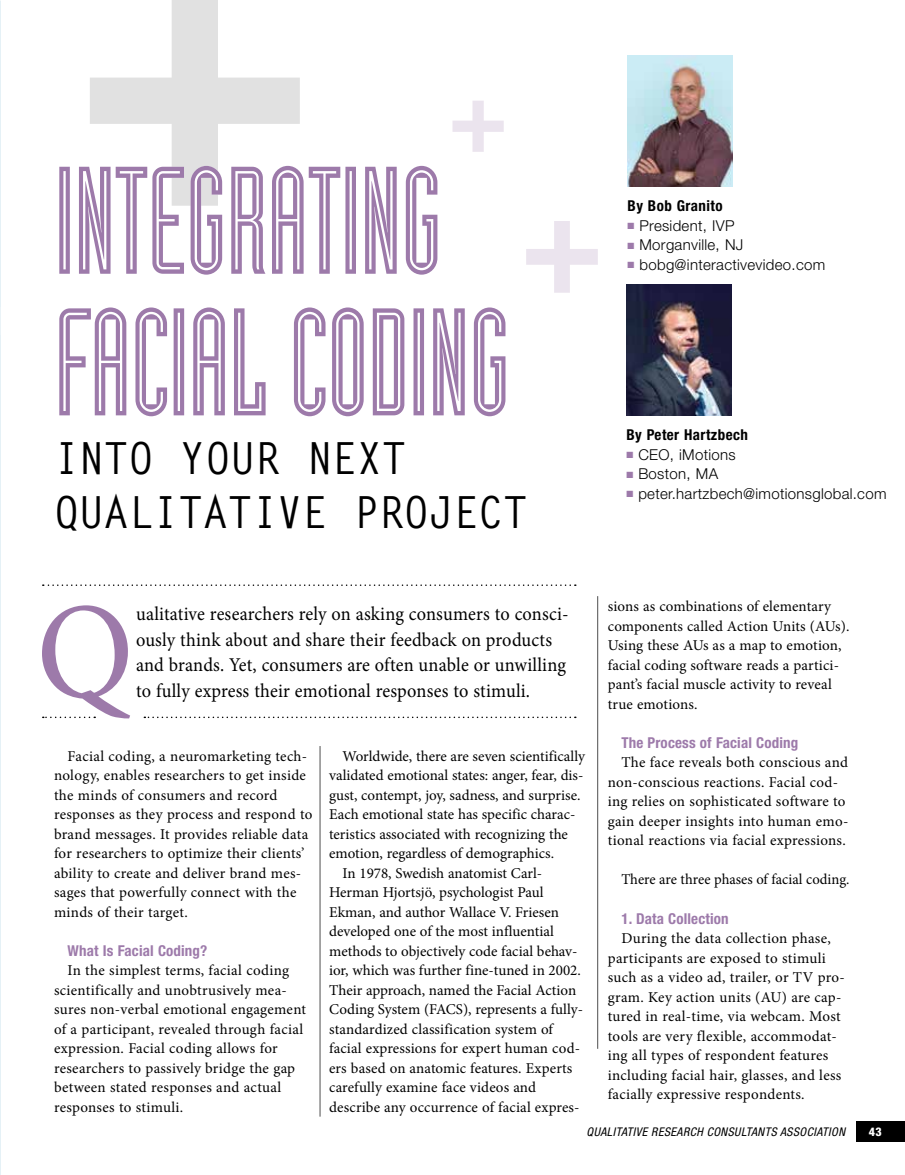
<style>
.page{position:relative;width:905px;height:1175px;background:#fff}
.page>*{position:absolute;margin:0;border:0;box-sizing:border-box;transform-origin:0 0}
.t1{font:149.85px/141.6px "Industria LT Std Inline";letter-spacing:-.01em;color:#9d7aaa;scale:.95 1}
.t2{font:137.25px "Minion Pro";color:#9d7aaa;scale:.95 1}
.t3{font:700 44.25px/53.1px "Letter Gothic Std";letter-spacing:-.01em;color:#000;scale:.95 1}
.t4{font:19.5px/25.5px "Minion Pro";letter-spacing:.005em;color:#000;scale:.94 1}
.t5{font:15px/19.5px "Minion Pro";letter-spacing:.01em;color:#000}
.t6{font:300 15px "Helvetica Neue LT Std";letter-spacing:.02em;color:#000}
.t7{font:700 condensed 15px "Helvetica Neue LT Std";letter-spacing:.01em;color:#9d7aaa}
.t8{font:700 condensed 15px "Helvetica Neue LT Std";letter-spacing:.03em;color:#000}
.t9{font:italic condensed 12px "Helvetica Neue LT Std";letter-spacing:.04em;color:#000}
.t10{font:800 condensed 12px "Helvetica Neue LT Std";color:#fff}
.s1{color:#9d7aaa}
</style>
<div class="page">
<img style="left:0;top:123px;width:1px;height:1051px">
<svg style="left:0;top:257px;width:1px;height:128px"></svg>
<svg style="left:90px;top:0;width:210px;height:206px"></svg>
<svg style="left:452px;top:101px;width:51px;height:51px"></svg>
<svg style="left:526px;top:221px;width:72px;height:72px"></svg>
<div style="left:855px;top:1120px;width:49px;height:21px;background:#000"></div>
<hr style="left:320px;top:746px;width:1px;height:370px;background:#000">
<hr style="left:597px;top:596px;width:1px;height:452px;background:#000">
<svg style="left:43px;top:584px;width:532px;height:2px"></svg>
<svg style="left:144px;top:716px;width:431px;height:2px"></svg>
<svg style="left:43px;top:716px;width:52px;height:2px"></svg>
<img style="left:627px;top:55px;width:105px;height:132px">
<img style="left:626px;top:284px;width:105px;height:131px">
<h1 class="t1" style="left:54px;top:156px;width:482px">INTEGRATING<br>FACIAL CODING</h1>
<h3 class="t3" style="left:54px;top:433px;width:500px">INTO YOUR N EXT<br>QUALITATIVE PROJECT</h3>
<p class="t8" style="left:627px;top:197px;width:97px">By Bob Granito</p>
<p class="t6" style="left:627px;top:216px;width:108px"><span class="s1">■</span> President, IVP</p>
<p class="t6" style="left:627px;top:236px;width:117px"><span class="s1">■</span> Morganville, NJ</p>
<p class="t6" style="left:627px;top:255px;width:199px"><span class="s1">■</span> bobg@interactivevideo.com</p>
<p class="t8" style="left:626px;top:426px;width:123px">By Peter Hartzbech</p>
<p class="t6" style="left:626px;top:445px;width:111px"><span class="s1">■</span> CEO, iMotions</p>
<p class="t6" style="left:626px;top:465px;width:93px"><span class="s1">■</span> Boston, MA</p>
<p class="t6" style="left:626px;top:484px;width:261px"><span class="s1">■</span> peter.hartzbech@imotionsglobal.com</p>
<h2 class="t2" style="left:36px;top:561px;width:104px">Q</h2>
<h3 class="t4" style="left:136px;top:601px;width:461px">ualitative researchers rely on asking consumers to consci&shy;ously think about and share their feedback on products and brands. Yet, consumers are often unable or unwilling to fully express their emotional responses to stimuli.</h3>
<p class="t5" style="left:54px;top:746px;width:260px;text-indent:13px">Facial coding, a neuromarketing tech&shy;nology, enables researchers to get inside the minds of consumers and record responses as they process and respond to brand messages. It provides reliable data for researchers to optimize their clients’ ability to create and deliver brand mes&shy;sages that powerfully connect with the minds of their target.</p>
<p class="t7" style="left:68px;top:941px;width:141px">What Is Facial Coding?</p>
<p class="t5" style="left:54px;top:960px;width:253px;text-indent:13px">In the simplest terms, facial coding scientifically and unobtrusively mea&shy;sures non-verbal emotional engagement of a participant, revealed through facial expression. Facial coding allows for researchers to passively bridge the gap between stated responses and actual responses to stimuli.</p>
<p class="t5" style="left:342px;top:746px;width:244px">Worldwide, there are seven scientifically</p>
<p class="t5" style="left:329px;top:765px;width:256px">validated emotional states: anger, fear, dis-</p>
<p class="t5" style="left:329px;top:785px;width:253px">gust, contempt, joy, sadness, and surprise.</p>
<p class="t5" style="left:329px;top:804px;width:248px">Each emotional state has specific charac-</p>
<p class="t5" style="left:329px;top:824px;width:240px">teristics associated with recognizing the</p>
<p class="t5" style="left:329px;top:843px;width:226px">emotion, regardless of demographics.</p>
<p class="t5" style="left:342px;top:863px;width:201px">In 1978, Swedish anatomist Carl-</p>
<p class="t5" style="left:329px;top:882px;width:216px">Herman Hjortsjö, psychologist Paul</p>
<p class="t5" style="left:329px;top:902px;width:231px">Ekman, and author Wallace V. Friesen</p>
<p class="t5" style="left:329px;top:921px;width:226px">developed one of the most influential</p>
<p class="t5" style="left:329px;top:941px;width:250px">methods to objectively code facial behav-</p>
<p class="t5" style="left:329px;top:960px;width:253px">ior, which was further fine-tuned in 2002.</p>
<p class="t5" style="left:329px;top:980px;width:249px">Their approach, named the Facial Action</p>
<p class="t5" style="left:329px;top:999px;width:255px">Coding System (FACS), represents a fully-</p>
<p class="t5" style="left:329px;top:1019px;width:225px">standardized classification system of</p>
<p class="t5" style="left:329px;top:1038px;width:252px">facial expressions for expert human cod-</p>
<p class="t5" style="left:329px;top:1058px;width:245px">ers based on anatomic features. Experts</p>
<p class="t5" style="left:329px;top:1077px;width:208px">carefully examine face videos and</p>
<p class="t5" style="left:329px;top:1097px;width:252px">describe any occurrence of facial expres-</p>
<p class="t5" style="left:608px;top:597px;width:243px">sions as combinations of elementary components called Action Units (AUs).<br>Using these AUs as a map to emotion, facial coding software reads a partici&shy;pant’s facial muscle activity to reveal true emotions.</p>
<p class="t7" style="left:621px;top:733px;width:178px">The Process of Facial Coding</p>
<p class="t5" style="left:608px;top:753px;width:242px;text-indent:14px">The face reveals both conscious and non-conscious reactions. Facial cod&shy;ing relies on sophisticated software to gain deeper insights into human emo&shy;tional reactions via facial expressions.</p>
<p class="t5" style="left:621px;top:870px;width:230px">There are three phases of facial coding.</p>
<p class="t7" style="left:621px;top:909px;width:109px">1. Data Collection</p>
<p class="t5" style="left:608px;top:928px;width:238px;text-indent:14px">During the data collection phase, participants are exposed to stimuli such as a video ad, trailer, or TV pro&shy;gram. Key action units (AU) are cap&shy;tured in real-time, via webcam. Most tools are very flexible, accommodat&shy;ing all types of respondent features including facial hair, glasses, and less facially expressive respondents.</p>
<p class="t9" style="left:586px;top:1124px;width:260px">QUALITATIVE RESEARCH CONSULTANTS ASSOCIATION</p>
<p class="t10" style="left:868px;top:1124px;width:14px">43</p>
</div>
